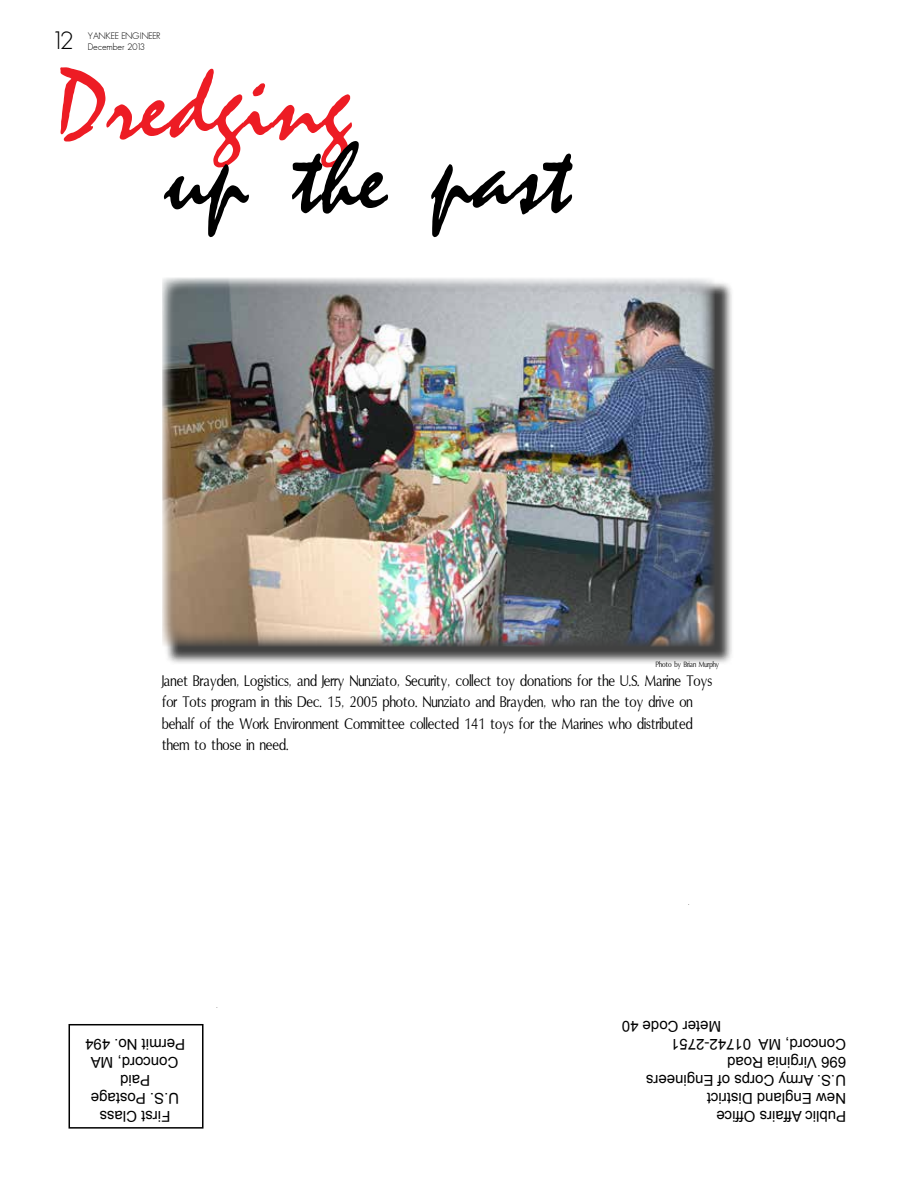
<style>
.page{position:relative;width:918px;height:1188px;background:#fff}
.page>*{position:absolute;margin:0;border:0;box-sizing:border-box;transform-origin:0 0}
.t1{font:90px "Mistral AV";color:#000}
.t2{font:90px "Mistral AV";color:#ed1c24}
.t3{font:300 24px "Futura";color:#000}
.t4{font:18px/21.6px "Oxford Th";color:#000}
.t5{font:15px/18px "Arial";color:#000;text-align:center}
.t6{font:300 9px/10.8px "Futura";color:#000}
.t7{font:9px "Oxford Th";color:#000}
</style>
<div class="page">
<div style="left:69px;top:1024px;width:135px;height:105px;border:2px solid #000"></div>
<div style="left:164px;top:280px;width:569px;height:385px;background:#000;opacity:.75"></div>
<img style="left:162px;top:278px;width:553px;height:368px">
<h2 class="t3" style="left:54px;top:25px;width:20px">12</h2>
<p class="t6" style="left:88px;top:31px;width:74px">YANKEE ENGINEER<br>December 2013</p>
<h1 class="t2" style="left:58px;top:40px;width:295px">Dredging</h1>
<h1 class="t1" style="left:165px;top:112px;width:409px">up the past</h1>
<p class="t7" style="left:656px;top:660px;width:65px">Photo by Brian Murphy</p>
<p class="t4" style="left:162px;top:670px;width:552px">Janet Brayden, Logistics, and Jerry Nunziato, Security, collect toy donations for the U.S. Marine Toys for Tots program in this Dec. 15, 2005 photo. Nunziato and Brayden, who ran the toy drive on behalf of the Work Environment Committee collected 141 toys for the Marines who distributed them to those in need.</p>
<p class="t5" style="left:185px;top:1125px;width:102px;rotate:-180deg">First Class<br>U.S. Postage<br>Paid<br>Concord, MA<br>Permit No. 494</p>
<p class="t5" style="left:721px;top:1035px;width:101px;rotate:-180deg">Meter Code 40</p>
<p class="t5" style="left:846px;top:1053px;width:177px;rotate:-180deg">Concord, MA 01742-2751</p>
<p class="t5" style="left:846px;top:1071px;width:120px;rotate:-180deg">696 Virginia Road</p>
<p class="t5" style="left:846px;top:1089px;width:202px;rotate:-180deg">U.S. Army Corps of Engineers</p>
<p class="t5" style="left:846px;top:1107px;width:141px;rotate:-180deg">New England District</p>
<p class="t5" style="left:846px;top:1125px;width:131px;rotate:-180deg">Public Affairs Office</p>
</div>
